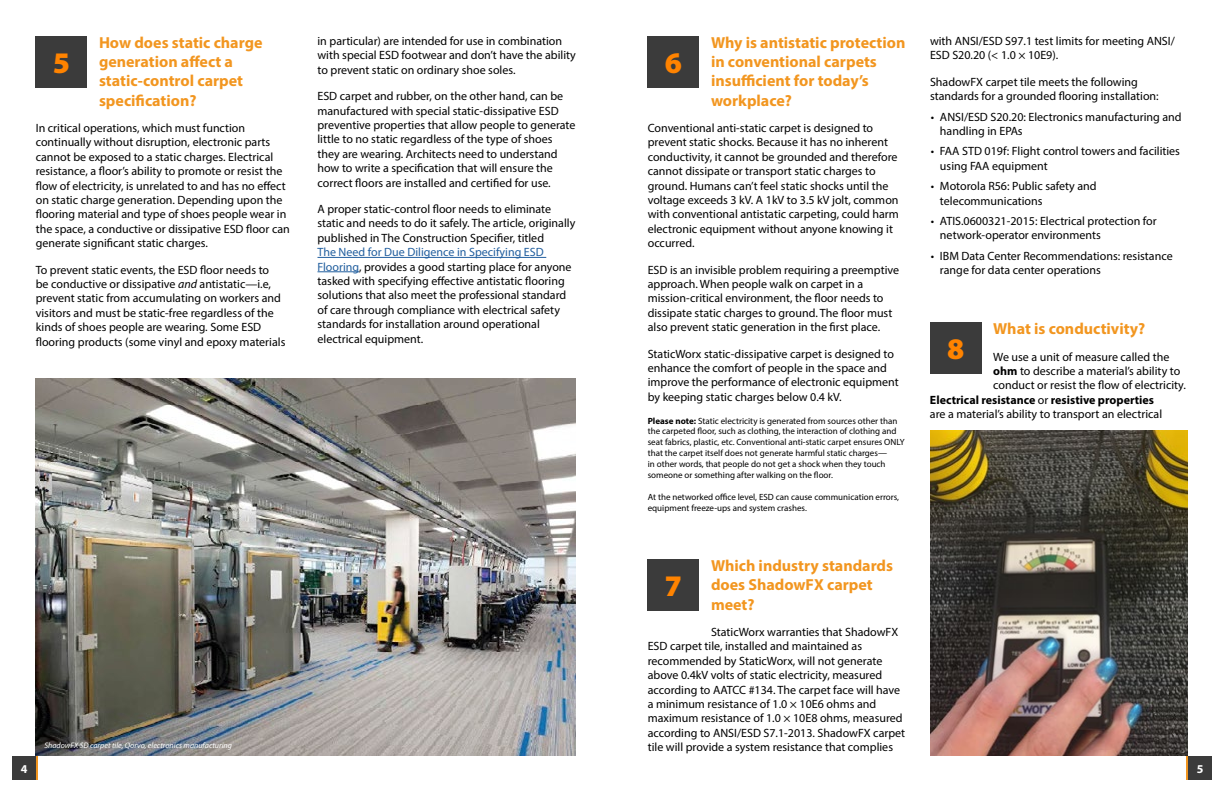
<style>
.page{position:relative;width:1224px;height:792px;background:#fff}
.page>*{position:absolute;margin:0;border:0;box-sizing:border-box;transform-origin:0 0}
.t1{font:900 30px "Myriad Pro";color:#ff8300}
.t2{font:700 16px/19.2px "Myriad Pro";color:#f29620}
.t3{font:12px/14.4px "Myriad Pro";color:#000}
.t4{font:700 12px "Myriad Pro";color:#000}
.t5{font:700 12px "Myriad Pro";color:#fff}
.t6{font:9px/10.8px "Myriad Pro";color:#000}
.t7{font:italic 8px "Myriad Pro";color:#fff}
.s1{font-style:italic}
.s2{color:#215e9e}
.s3{font-weight:700}
.s4{font-weight:400}
</style>
<div class="page">
<div style="left:12px;top:756px;width:24px;height:24px;background:#3b3b3b"></div>
<div style="left:1188px;top:756px;width:24px;height:24px;background:#3b3b3b"></div>
<hr style="left:36px;top:756px;width:2px;height:24px;background:#f29620">
<hr style="left:1186px;top:756px;width:2px;height:24px;background:#f29620">
<div style="left:930px;top:322px;width:51px;height:51px;background:#3b3b3b"></div>
<hr style="left:318px;top:257px;width:228px;height:1px;background:#215e9e">
<hr style="left:318px;top:271px;width:41px;height:1px;background:#215e9e">
<div style="left:36px;top:36px;width:51px;height:51px;background:#3b3b3b"></div>
<div style="left:648px;top:36px;width:51px;height:51px;background:#3b3b3b"></div>
<div style="left:648px;top:559px;width:51px;height:51px;background:#3b3b3b"></div>
<img style="left:36px;top:378px;width:540px;height:378px">
<img style="left:930px;top:431px;width:258px;height:325px">
<h2 class="t2" style="left:99px;top:32px;width:165px">How does static charge generation affect a static-control carpet specification?</h2>
<p class="t3" style="left:36px;top:121px;width:256px">In critical operations, which must function continually without disruption, electronic parts cannot be exposed to a static charges. Electrical resistance, a floor’s ability to promote or resist the flow of electricity, is unrelated to and has no effect on static charge generation. Depending upon the flooring material and type of shoes people wear in the space, a conductive or dissipative ESD floor can generate significant static charges.</p>
<p class="t3" style="left:36px;top:262px;width:251px">To prevent static events, the ESD floor needs to<br>be conductive or dissipative <span class="s1">and</span> antistatic—i.e, prevent static from accumulating on workers and visitors and must be static-free regardless of the kinds of shoes people are wearing. Some ESD flooring products (some vinyl and epoxy materials</p>
<h1 class="t1" style="left:53px;top:43px;width:19px">5</h1>
<p class="t3" style="left:318px;top:34px;width:260px">in particular) are intended for use in combination with special ESD footwear and don’t have the ability to prevent static on ordinary shoe soles.</p>
<p class="t3" style="left:318px;top:89px;width:260px">ESD carpet and rubber, on the other hand, can be manufactured with special static-dissipative ESD preventive properties that allow people to generate little to no static regardless of the type of shoes they are wearing. Architects need to understand how to write a specification that will ensure the correct floors are installed and certified for use.</p>
<p class="t3" style="left:318px;top:202px;width:259px">A proper static-control floor needs to eliminate static and needs to do it safely. The article, originally published in The Construction Specifier, titled</p>
<p class="t3" style="left:318px;top:245px;width:256px"><span class="s2">The Need for Due Diligence in Specifying ESD Flooring</span>, provides a good starting place for anyone tasked with specifying effective antistatic flooring solutions that also meet the professional standard of care through compliance with electrical safety standards for installation around operational electrical equipment.</p>
<p class="t7" style="left:44px;top:740px;width:189px">ShadowFX SD carpet tile, Qorvo, electronics manufacturing</p>
<h2 class="t2" style="left:711px;top:32px;width:196px">Why is antistatic protection in conventional carpets insufficient for today’s workplace?</h2>
<p class="t3" style="left:648px;top:121px;width:253px">Conventional anti-static carpet is designed to prevent static shocks. Because it has no inherent conductivity, it cannot be grounded and therefore cannot dissipate or transport static charges to ground. Humans can’t feel static shocks until the voltage exceeds 3 kV. A 1kV to 3.5 kV jolt, common with conventional antistatic carpeting, could harm electronic equipment without anyone knowing it occurred.</p>
<p class="t3" style="left:648px;top:262px;width:253px">ESD is an invisible problem requiring a preemptive approach. When people walk on carpet in a mission-critical environment, the floor needs to dissipate static charges to ground. The floor must also prevent static generation in the first place.</p>
<p class="t3" style="left:648px;top:346px;width:253px">StaticWorx static-dissipative carpet is designed to enhance the comfort of people in the space and improve the performance of electronic equipment by keeping static charges below 0.4 kV.</p>
<p class="t6" style="left:648px;top:415px;width:259px"><span class="s3">Please note:</span> Static electricity is generated from sources other than the carpeted floor, such as clothing, the interaction of clothing and seat fabrics, plastic, etc. Conventional anti-static carpet ensures ONLY that the carpet itself does not generate harmful static charges—<br>in other words, that people do not get a shock when they touch someone or something after walking on the floor.</p>
<p class="t6" style="left:648px;top:492px;width:253px">At the networked office level, ESD can cause communication errors, equipment freeze-ups and system crashes.</p>
<h1 class="t1" style="left:665px;top:43px;width:19px">6</h1>
<h2 class="t2" style="left:711px;top:556px;width:184px">Which industry standards does ShadowFX carpet meet?</h2>
<p class="t3" style="left:648px;top:625px;width:259px;text-indent:63px">StaticWorx warranties that ShadowFX ESD carpet tile, installed and maintained as recommended by StaticWorx, will not generate above 0.4kV volts of static electricity, measured according to AATCC #134. The carpet face will have a minimum resistance of 1.0 × 10E6 ohms and maximum resistance of 1.0 × 10E8 ohms, measured according to ANSI/ESD S7.1-2013. ShadowFX carpet tile will provide a system resistance that complies</p>
<h1 class="t1" style="left:665px;top:566px;width:19px">7</h1>
<p class="t3" style="left:930px;top:34px;width:246px">with ANSI/ESD S97.1 test limits for meeting ANSI/<br>ESD S20.20 (&lt; 1.0 × 10E9).</p>
<p class="t3" style="left:930px;top:74px;width:230px">ShadowFX carpet tile meets the following standards for a grounded flooring installation:</p>
<p class="t3" style="left:940px;top:109px;width:243px;text-indent:-9px">• ANSI/ESD S20.20: Electronics manufacturing and handling in EPAs</p>
<p class="t3" style="left:940px;top:144px;width:242px;text-indent:-9px">• FAA STD 019f: Flight control towers and facilities using FAA equipment</p>
<p class="t3" style="left:940px;top:179px;width:158px;text-indent:-9px">• Motorola R56: Public safety and telecommunications</p>
<p class="t3" style="left:940px;top:214px;width:218px;text-indent:-9px">• ATIS.0600321-2015: Electrical protection for network-operator environments</p>
<p class="t3" style="left:940px;top:248px;width:234px;text-indent:-9px">• IBM Data Center Recommendations: resistance range for data center operations</p>
<h2 class="t2" style="left:993px;top:319px;width:153px">What is conductivity?</h2>
<p class="t3" style="left:993px;top:349px;width:178px">We use a unit of measure called the</p>
<p class="t3" style="left:993px;top:364px;width:189px"><span class="s3">ohm</span> to describe a material’s ability to</p>
<p class="t3" style="left:993px;top:378px;width:194px">conduct or resist the flow of electricity.</p>
<p class="t4" style="left:930px;top:392px;width:226px">Electrical resistance <span class="s4">or</span> resistive properties</p>
<p class="t3" style="left:930px;top:407px;width:234px">are a material’s ability to transport an electrical</p>
<h1 class="t1" style="left:947px;top:329px;width:19px">8</h1>
<p class="t5" style="left:21px;top:761px;width:8px">4</p>
<p class="t5" style="left:1197px;top:761px;width:8px">5</p>
</div>
